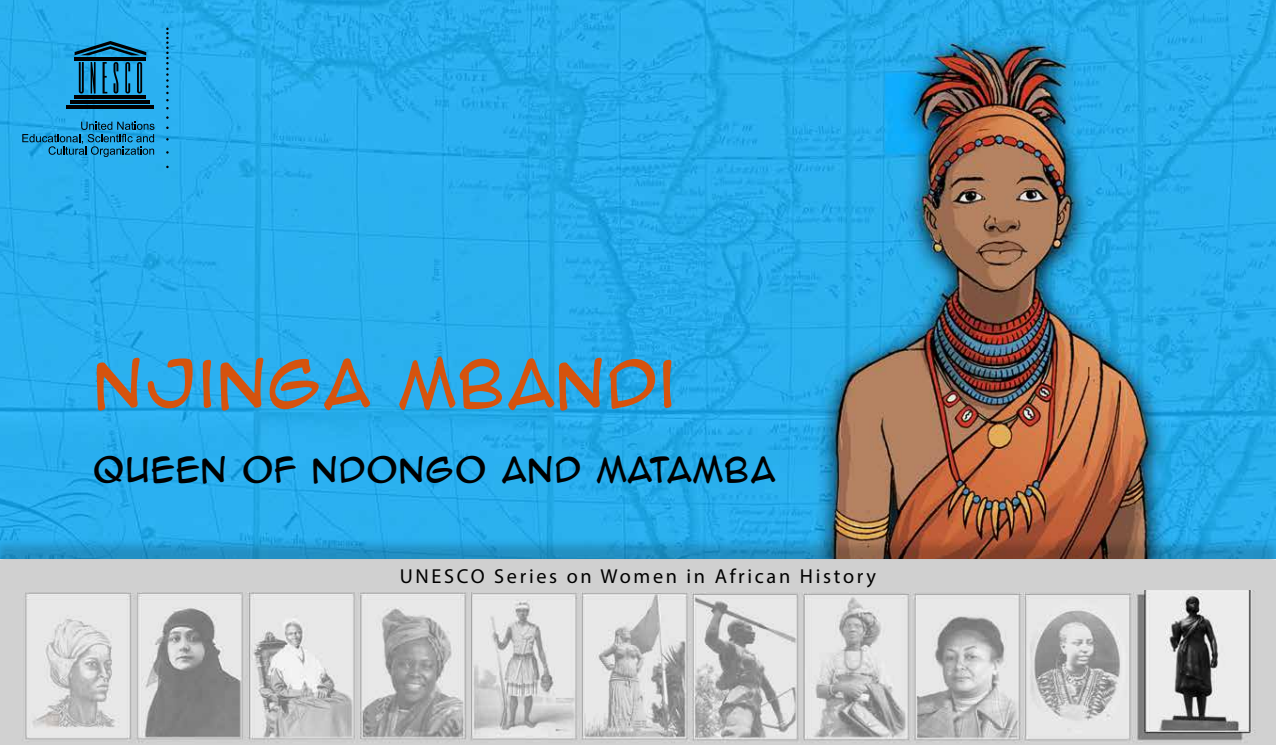
<style>
.page{position:relative;width:1276px;height:745px;background:#fff}
.page>*{position:absolute;margin:0;border:0;box-sizing:border-box;transform-origin:0 0}
.t1{font:60px "Anime Ace 2.0 BB";letter-spacing:.03em;color:#d5530e}
.t2{font:31.5px "Anime Ace 2.0 BB";letter-spacing:.04em;color:#000}
.t3{font:20.25px "Myriad Pro";letter-spacing:.13em;color:#000}
</style>
<div class="page">
<img style="left:0;top:589px;width:1276px;height:155px">
<img style="left:0;top:0;width:1276px;height:537px">
<div style="left:0;top:537px;width:1276px;height:45px;background:#000;opacity:.19"></div>
<div style="left:0;top:560px;width:1276px;height:29px;background:#d0d0d0"></div>
<hr style="left:75px;top:95px;width:71px;height:3px;background:#000">
<svg style="left:79px;top:62px;width:5px;height:31px"></svg>
<hr style="left:71px;top:100px;width:79px;height:3px;background:#000">
<svg style="left:91px;top:62px;width:5px;height:31px"></svg>
<hr style="left:67px;top:105px;width:87px;height:3px;background:#000">
<svg style="left:113px;top:62px;width:5px;height:31px"></svg>
<hr style="left:75px;top:57px;width:71px;height:3px;background:#000">
<svg style="left:103px;top:62px;width:4px;height:31px"></svg>
<svg style="left:137px;top:62px;width:5px;height:31px"></svg>
<svg style="left:75px;top:41px;width:71px;height:14px"></svg>
<svg style="left:125px;top:62px;width:5px;height:31px"></svg>
<svg style="left:22px;top:121px;width:132px;height:36px;background:#208dc2"></svg>
<svg style="left:166px;top:28px;width:3px;height:73px"></svg>
<h1 class="t1" style="left:94px;top:345px;width:584px">NJINGA MBANDI</h1>
<h2 class="t2" style="left:94px;top:449px;width:683px">QUEEN OF NDONGO AND MATAMBA</h2>
<p class="t3" style="left:400px;top:563px;width:478px">UNESCO Series on Women in African History</p>
</div>
